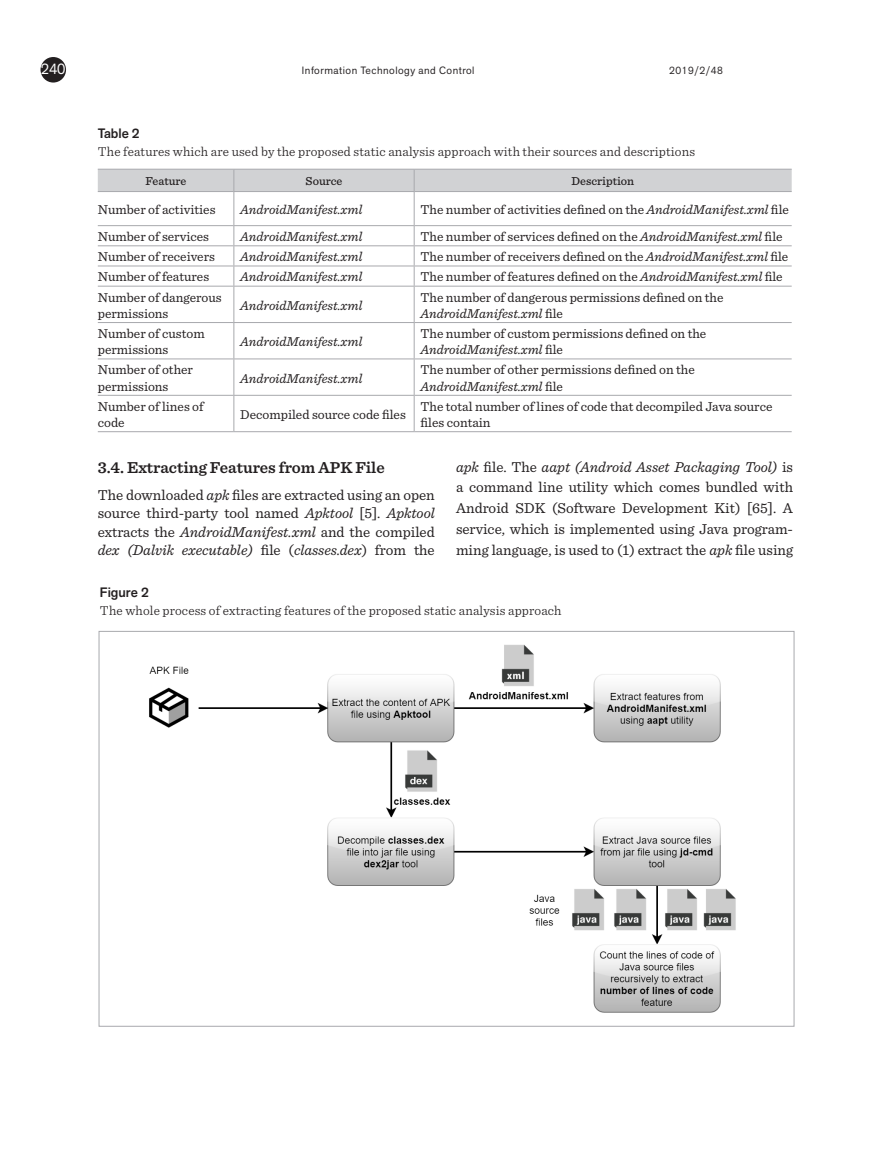
<style>
.page{position:relative;width:893px;height:1149px;background:#fff}
.page>*{position:absolute;margin:0;border:0;box-sizing:border-box;transform-origin:0 0}
.Skyrelis_1_1{font:600 16.5px "Sentinel";color:#231f20}
.pagrindinis{font:15px/20.9px "Sentinel";color:#231f20;text-align:justify}
.t1{font:15px "Akzid Grtsk Next";color:#fff}
.t2{font:13.5px/16.2px "Sentinel";color:#231f20}
.Pav_pavadin{font:300 13.5px "Sentinel";letter-spacing:.01em;color:#231f20}
.t3{font:italic 13.5px "Sentinel";color:#231f20}
.Pav_nr{font:500 13.5px "Akzid Grtsk Next";color:#231f20}
.lent_kepure_inform{font:500 12px "Sentinel";color:#231f20}
.t4{font:10.5px "Akzid Grtsk Next";letter-spacing:.05em;color:#231f20}
.s1{font-style:italic}
</style>
<div class="page">
<div style="left:41px;top:57px;width:25px;height:25px;background:#231f20;border-radius:50%"></div>
<div style="left:98px;top:169px;width:694px;height:22px;background:#d1d2d4"></div>
<hr style="left:98px;top:191px;width:136px;height:1px;background:#a8a9ad">
<hr style="left:234px;top:191px;width:180px;height:1px;background:#a8a9ad">
<hr style="left:233px;top:192px;width:1px;height:33px;background:#a8a9ad">
<hr style="left:414px;top:191px;width:378px;height:1px;background:#a8a9ad">
<hr style="left:414px;top:192px;width:1px;height:33px;background:#a8a9ad">
<hr style="left:98px;top:225px;width:136px;height:1px;background:#a8a9ad">
<hr style="left:234px;top:225px;width:180px;height:1px;background:#a8a9ad">
<hr style="left:414px;top:225px;width:378px;height:1px;background:#a8a9ad">
<hr style="left:98px;top:245px;width:136px;height:1px;background:#a8a9ad">
<hr style="left:234px;top:245px;width:180px;height:1px;background:#a8a9ad">
<hr style="left:414px;top:245px;width:378px;height:1px;background:#a8a9ad">
<hr style="left:98px;top:265px;width:136px;height:1px;background:#a8a9ad">
<hr style="left:234px;top:265px;width:180px;height:1px;background:#a8a9ad">
<svg style="left:233px;top:226px;width:1px;height:60px"></svg>
<hr style="left:414px;top:265px;width:378px;height:1px;background:#a8a9ad">
<svg style="left:414px;top:226px;width:1px;height:60px"></svg>
<hr style="left:98px;top:286px;width:136px;height:1px;background:#a8a9ad">
<hr style="left:234px;top:286px;width:180px;height:1px;background:#a8a9ad">
<hr style="left:233px;top:286px;width:1px;height:36px;background:#a8a9ad">
<hr style="left:414px;top:286px;width:378px;height:1px;background:#a8a9ad">
<hr style="left:414px;top:286px;width:1px;height:36px;background:#a8a9ad">
<hr style="left:98px;top:322px;width:136px;height:1px;background:#a8a9ad">
<hr style="left:234px;top:322px;width:180px;height:1px;background:#a8a9ad">
<hr style="left:233px;top:323px;width:1px;height:35px;background:#a8a9ad">
<hr style="left:414px;top:322px;width:378px;height:1px;background:#a8a9ad">
<hr style="left:414px;top:323px;width:1px;height:35px;background:#a8a9ad">
<hr style="left:98px;top:358px;width:136px;height:1px;background:#a8a9ad">
<hr style="left:234px;top:358px;width:180px;height:1px;background:#a8a9ad">
<hr style="left:233px;top:359px;width:1px;height:36px;background:#a8a9ad">
<hr style="left:414px;top:358px;width:378px;height:1px;background:#a8a9ad">
<hr style="left:414px;top:359px;width:1px;height:36px;background:#a8a9ad">
<hr style="left:98px;top:395px;width:136px;height:1px;background:#a8a9ad">
<hr style="left:234px;top:395px;width:180px;height:1px;background:#a8a9ad">
<hr style="left:233px;top:395px;width:1px;height:36px;background:#a8a9ad">
<hr style="left:414px;top:395px;width:378px;height:1px;background:#a8a9ad">
<hr style="left:414px;top:395px;width:1px;height:36px;background:#a8a9ad">
<hr style="left:98px;top:431px;width:136px;height:1px;background:#a8a9ad">
<hr style="left:234px;top:431px;width:180px;height:1px;background:#a8a9ad">
<hr style="left:414px;top:431px;width:378px;height:1px;background:#a8a9ad">
<img style="left:149px;top:644px;width:587px;height:369px">
<p class="t1" style="left:41px;top:59px;width:26px">240</p>
<p class="t4" style="left:302px;top:63px;width:174px">Information Technology and Control</p>
<p class="t4" style="left:669px;top:63px;width:55px">2019/2/48</p>
<p class="Pav_nr" style="left:98px;top:124px;width:43px">Table 2</p>
<p class="Pav_pavadin" style="left:98px;top:141px;width:599px">The features which are used by the proposed static analysis approach with their sources and descriptions</p>
<p class="lent_kepure_inform" style="left:145px;top:172px;width:42px">Feature</p>
<p class="lent_kepure_inform" style="left:306px;top:172px;width:38px">Source</p>
<p class="lent_kepure_inform" style="left:572px;top:172px;width:64px">Description</p>
<p class="t2" style="left:98px;top:200px;width:119px">Number of activities</p>
<p class="t3" style="left:240px;top:199px;width:124px">AndroidManifest.xml</p>
<p class="t2" style="left:421px;top:200px;width:370px">The number of activities defined on the <span class="s1">AndroidManifest.xml</span> file</p>
<p class="t2" style="left:98px;top:227px;width:113px">Number of services</p>
<p class="t3" style="left:240px;top:226px;width:124px">AndroidManifest.xml</p>
<p class="t2" style="left:421px;top:227px;width:364px">The number of services defined on the <span class="s1">AndroidManifest.xml</span> file</p>
<p class="t2" style="left:98px;top:248px;width:119px">Number of receivers</p>
<p class="t3" style="left:240px;top:246px;width:124px">AndroidManifest.xml</p>
<p class="t2" style="left:421px;top:248px;width:369px">The number of receivers defined on the <span class="s1">AndroidManifest.xml</span> file</p>
<p class="t2" style="left:98px;top:268px;width:113px">Number of features</p>
<p class="t3" style="left:240px;top:267px;width:124px">AndroidManifest.xml</p>
<p class="t2" style="left:421px;top:268px;width:364px">The number of features defined on the <span class="s1">AndroidManifest.xml</span> file</p>
<p class="t2" style="left:98px;top:288px;width:125px">Number of dangerous permissions</p>
<p class="t3" style="left:240px;top:295px;width:124px">AndroidManifest.xml</p>
<p class="t2" style="left:421px;top:288px;width:304px">The number of dangerous permissions defined on the<br><span class="s1">AndroidManifest.xml</span> file</p>
<p class="t2" style="left:98px;top:324px;width:108px">Number of custom permissions</p>
<p class="t3" style="left:240px;top:331px;width:124px">AndroidManifest.xml</p>
<p class="t2" style="left:421px;top:324px;width:287px">The number of custom permissions defined on the<br><span class="s1">AndroidManifest.xml</span> file</p>
<p class="t2" style="left:98px;top:361px;width:97px">Number of other permissions</p>
<p class="t3" style="left:240px;top:368px;width:124px">AndroidManifest.xml</p>
<p class="t2" style="left:421px;top:361px;width:276px">The number of other permissions defined on the<br><span class="s1">AndroidManifest.xml</span> file</p>
<p class="t2" style="left:98px;top:397px;width:107px">Number of lines of code</p>
<p class="t2" style="left:240px;top:405px;width:167px">Decompiled source code files</p>
<p class="t2" style="left:421px;top:397px;width:353px">The total number of lines of code that decompiled Java source files contain</p>
<p class="pagrindinis" style="left:456px;top:455px;width:338px"><span class="s1">apk</span> file. The <span class="s1">aapt (Android Asset Packaging Tool)</span> is a command line utility which comes bundled with Android SDK (Software Development Kit) [65]. A service, which is implemented using Java program&shy;ming language, is used to (1) extract the <span class="s1">apk</span> file using</p>
<p class="Pav_nr" style="left:100px;top:583px;width:50px">Figure 2</p>
<p class="Pav_pavadin" style="left:100px;top:600px;width:463px">The whole process of extracting features of the proposed static analysis approach</p>
<p class="Skyrelis_1_1" style="left:98px;top:454px;width:289px">3.4. Extracting Features from APK File</p>
<p class="pagrindinis" style="left:98px;top:484px;width:338px;line-height:18.5px">The downloaded <span class="s1">apk</span> files are extracted using an open source third-party tool named <span class="s1">Apktool</span> [5]. <span class="s1">Apktool </span>extracts the <span class="s1">AndroidManifest.xml</span> and the compiled <span class="s1">dex (Dalvik executable)</span> file (<span class="s1">classes.dex</span>) from the</p>
</div>
